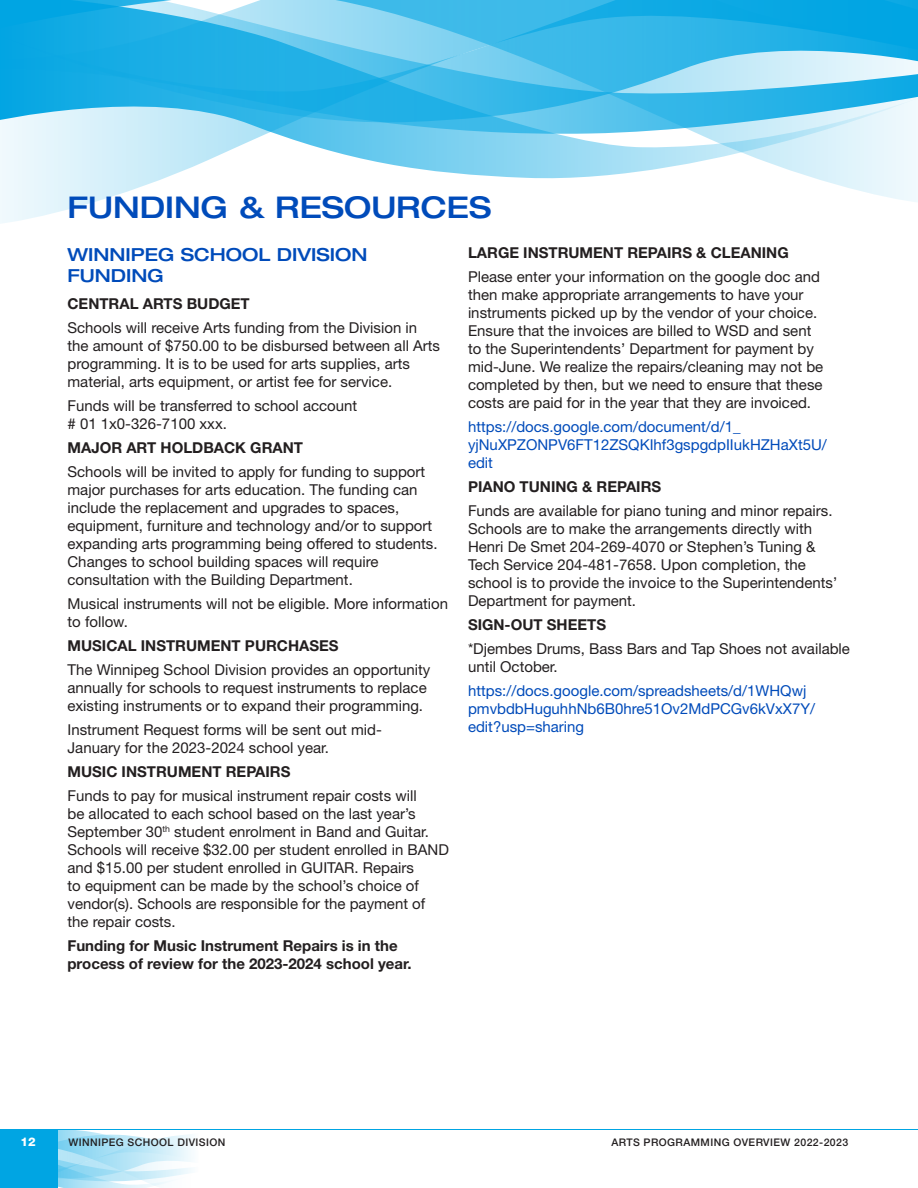
<style>
.page{position:relative;width:918px;height:1188px;background:#fff}
.page>*{position:absolute;margin:0;border:0;box-sizing:border-box;transform-origin:0 0}
.Head1{font:500 expanded 30px "Helvetica Neue LT Std";color:#004bba}
.Head3{font:500 expanded 18px/21px "Helvetica Neue LT Std";color:#004bba}
.Body1{font:15px/18px "Helvetica Neue LT Std";color:#231f20}
.Body1_Bold{font:700 15px/18px "Helvetica Neue LT Std";color:#231f20}
.Body1-2{font:15px/18px "Helvetica Neue LT Std";color:#004bba}
.t1{font:800 12px "Helvetica Neue LT Std";color:#fff}
.t2{font:500 10.5px "Helvetica Neue LT Std";letter-spacing:.04em;color:#231f20}
</style>
<div class="page">
<hr style="left:0;top:1129px;width:918px;height:1px;background:#00a5e3">
<svg style="left:58px;top:1130px;width:133px;height:58px"></svg>
<div style="left:0;top:1130px;width:58px;height:58px;background:#00a5e3"></div>
<svg style="left:0;top:0;width:918px;height:224px"></svg>
<p class="Head1" style="left:68px;top:188px;width:425px">FUNDING &amp; RESOURCES</p>
<p class="Head3" style="left:68px;top:244px;width:301px">WINNIPEG SCHOOL DIVISION<br>FUNDING</p>
<p class="Body1_Bold" style="left:68px;top:294px;width:184px">CENTRAL ARTS BUDGET</p>
<p class="Body1" style="left:68px;top:319px;width:374px">Schools will receive Arts funding from the Division in the amount of $750.00 to be disbursed between all Arts programming. It is to be used for arts supplies, arts material, arts equipment, or artist fee for service.</p>
<p class="Body1" style="left:68px;top:397px;width:291px">Funds will be transferred to school account # 01 1x0-326-7100 xxx.</p>
<p class="Body1_Bold" style="left:68px;top:438px;width:237px">MAJOR ART HOLDBACK GRANT</p>
<p class="Body1" style="left:68px;top:463px;width:372px">Schools will be invited to apply for funding to support major purchases for arts education. The funding can include the replacement and upgrades to spaces, equipment, furniture and technology and/or to support expanding arts programming being offered to students.<br>Changes to school building spaces will require consultation with the Building Department.</p>
<p class="Body1" style="left:68px;top:595px;width:382px">Musical instruments will not be eligible. More information to follow.</p>
<p class="Body1_Bold" style="left:68px;top:636px;width:273px">MUSICAL INSTRUMENT PURCHASES</p>
<p class="Body1" style="left:68px;top:661px;width:364px">The Winnipeg School Division provides an opportunity annually for schools to request instruments to replace existing instruments or to expand their programming.</p>
<p class="Body1" style="left:68px;top:721px;width:316px">Instrument Request forms will be sent out mid-<br>January for the 2023-2024 school year.</p>
<p class="Body1_Bold" style="left:68px;top:762px;width:225px">MUSIC INSTRUMENT REPAIRS</p>
<p class="Body1" style="left:68px;top:787px;width:383px">Funds to pay for musical instrument repair costs will<br>be allocated to each school based on the last year’s September 30<sup>th</sup> student enrolment in Band and Guitar.<br>Schools will receive $32.00 per student enrolled in BAND and $15.00 per student enrolled in GUITAR. Repairs<br>to equipment can be made by the school’s choice of vendor(s). Schools are responsible for the payment of the repair costs.</p>
<p class="Body1_Bold" style="left:68px;top:936px;width:346px">Funding for Music Instrument Repairs is in the process of review for the 2023-2024 school year.</p>
<p class="Body1_Bold" style="left:468px;top:243px;width:322px">LARGE INSTRUMENT REPAIRS &amp; CLEANING</p>
<p class="Body1" style="left:468px;top:268px;width:357px">Please enter your information on the google doc and then make appropriate arrangements to have your instruments picked up by the vendor of your choice.<br>Ensure that the invoices are billed to WSD and sent to the Superintendents’ Department for payment by mid-June. We realize the repairs/cleaning may not be completed by then, but we need to ensure that these costs are paid for in the year that they are invoiced.</p>
<p class="Body1-2" style="left:468px;top:418px;width:360px">https://docs.google.com/document/d/1_ yjNuXPZONPV6FT12ZSQKIhf3gspgdpIIukHZHaXt5U/ edit</p>
<p class="Body1_Bold" style="left:468px;top:477px;width:195px">PIANO TUNING &amp; REPAIRS</p>
<p class="Body1" style="left:468px;top:502px;width:371px">Funds are available for piano tuning and minor repairs.<br>Schools are to make the arrangements directly with Henri De Smet 204-269-4070 or Stephen’s Tuning &amp; Tech Service 204-481-7658. Upon completion, the school is to provide the invoice to the Superintendents’ Department for payment.</p>
<p class="Body1_Bold" style="left:468px;top:615px;width:140px">SIGN-OUT SHEETS</p>
<p class="Body1" style="left:468px;top:640px;width:384px">*Djembes Drums, Bass Bars and Tap Shoes not available until October.</p>
<p class="Body1-2" style="left:468px;top:682px;width:349px">https://docs.google.com/spreadsheets/d/1WHQwj pmvbdbHuguhhNb6B0hre51Ov2MdPCGv6kVxX7Y/ edit?usp=sharing</p>
<p class="t1" style="left:21px;top:1134px;width:17px">12</p>
<p class="t2" style="left:68px;top:1136px;width:159px">WINNIPEG SCHOOL DIVISION</p>
<p class="t2" style="left:611px;top:1136px;width:239px">ARTS PROGRAMMING OVERVIEW 2022-2023</p>
</div>
